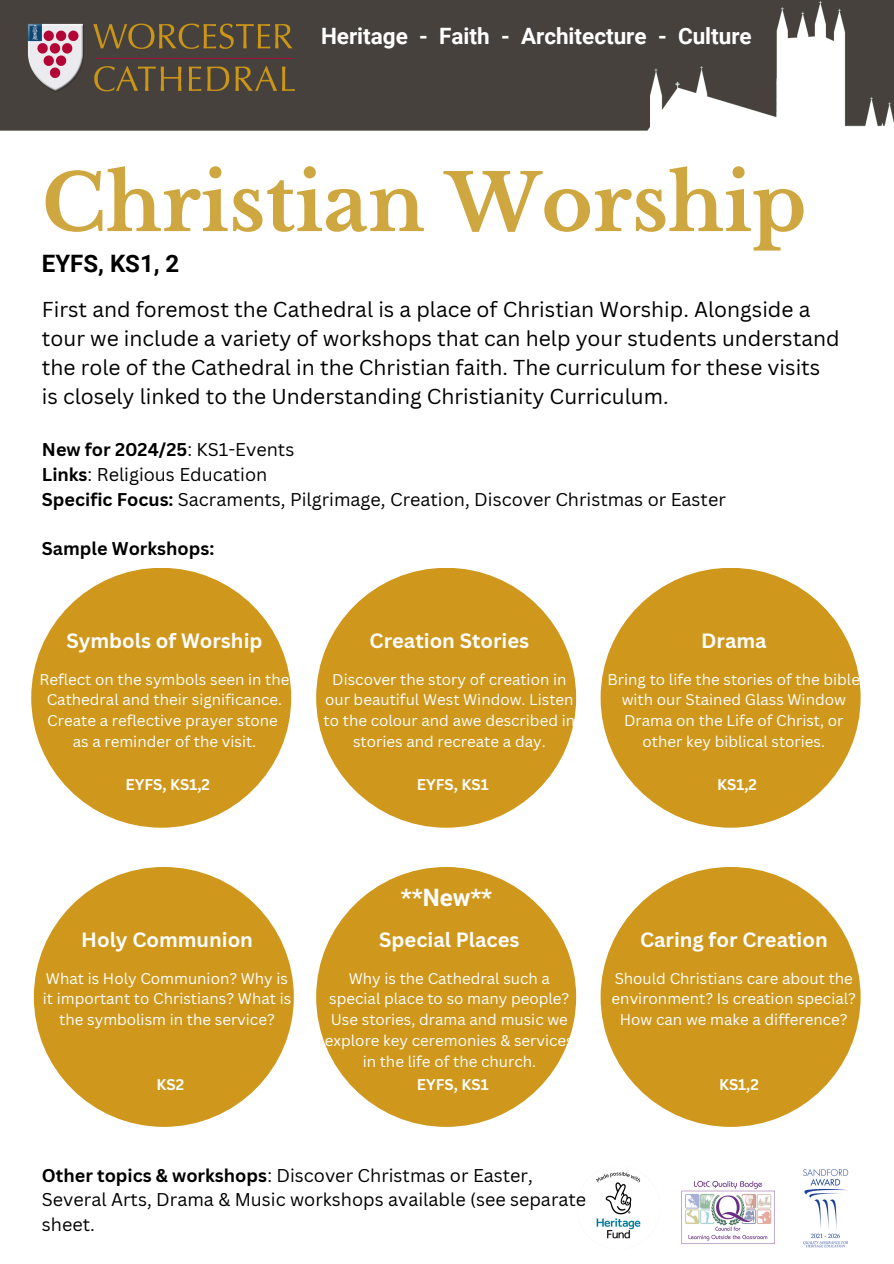
<style>
.page{position:relative;width:894px;height:1264px;background:#fff}
.page>*{position:absolute;margin:0;border:0;box-sizing:border-box;transform-origin:0 0}
.t1{font:700 78px "Libre Baskerville";color:#cfa741}
.t2{font:700 24px "Roboto";color:#000}
.t3{font:700 24px "Roboto";color:#fff}
.t4{font:700 22.5px "Roboto";color:#fff}
.t5{font:21px/29.2px "Canva Sans";color:#000}
.t6{font:700 20.1px "Canva Sans";color:#fff}
.t7{font:18px/24.8px "Canva Sans";color:#000}
.t8{font:700 18px "Canva Sans";color:#000}
.t9{font:15.15px/20.7px "Canva Sans";color:#fff;text-align:center}
.t10{font:700 15.15px "Canva Sans";color:#fff}
.s1{font-weight:400}
.s2{font-weight:700}
</style>
<div class="page">
<img style="left:0;top:0;width:893px;height:131px">
<img style="left:596px;top:1171px;width:45px;height:68px">
<img style="left:681px;top:1180px;width:94px;height:64px">
<img style="left:803px;top:1169px;width:46px;height:79px">
<img style="left:28px;top:23px;width:268px;height:70px">
<div style="left:31px;top:568px;width:260px;height:259px;background:#cf981c;border-radius:50%"></div>
<div style="left:316px;top:568px;width:260px;height:259px;background:#cf981c;border-radius:50%"></div>
<div style="left:600px;top:568px;width:260px;height:259px;background:#cf981c;border-radius:50%"></div>
<div style="left:34px;top:867px;width:260px;height:259px;background:#cf981c;border-radius:50%"></div>
<div style="left:316px;top:867px;width:260px;height:259px;background:#cf981c;border-radius:50%"></div>
<div style="left:600px;top:867px;width:260px;height:259px;background:#cf981c;border-radius:50%"></div>
<h5 class="t4" style="left:321px;top:23px;width:432px">Heritage - Faith - Architecture - Culture</h5>
<h2 class="t1" style="left:42px;top:155px;width:765px">Christian Worship</h2>
<p class="t2" style="left:42px;top:250px;width:139px">EYFS, KS1, 2</p>
<p class="t5" style="left:42px;top:294px;width:799px">First and foremost the Cathedral is a place of Christian Worship. Alongside a tour we include a variety of workshops that can help your students understand the role of the Cathedral in the Christian faith. The curriculum for these visits is closely linked to the Understanding Christianity Curriculum.</p>
<h6 class="t8" style="left:42px;top:437px;width:254px">New for 2024/25<span class="s1">: KS1-Events</span></h6>
<p class="t7" style="left:42px;top:461px;width:227px"><span class="s2">Links</span>: Religious Education</p>
<p class="t7" style="left:42px;top:486px;width:685px"><span class="s2">Specific Focus:</span> Sacraments, Pilgrimage, Creation, Discover Christmas or Easter</p>
<p class="t8" style="left:42px;top:536px;width:174px">Sample Workshops:</p>
<h4 class="t6" style="left:66px;top:626px;width:197px">Symbols of Worship</h4>
<p class="t9" style="left:39px;top:668px;width:251px">Reflect on the symbols seen in the<br>Cathedral and their significance.</p>
<p class="t9" style="left:47px;top:709px;width:232px">Create a reflective prayer stone</p>
<h4 class="t9" style="left:73px;top:730px;width:185px">as a reminder of the visit.</h4>
<p class="t10" style="left:125px;top:774px;width:86px">EYFS, KS1,2</p>
<p class="t6" style="left:369px;top:626px;width:161px">Creation Stories</p>
<h4 class="t9" style="left:323px;top:668px;width:253px">Discover the story of creation in our beautiful West Window. Listen to the colour and awe described in stories and recreate a day.</h4>
<p class="t10" style="left:416px;top:774px;width:73px">EYFS, KS1</p>
<p class="t6" style="left:701px;top:626px;width:67px">Drama</p>
<h4 class="t9" style="left:607px;top:668px;width:254px">Bring to life the stories of the bible with our Stained Glass Window<br>Drama on the Life of Christ, or other key biblical stories.</h4>
<p class="t10" style="left:717px;top:774px;width:41px">KS1,2</p>
<p class="t6" style="left:81px;top:925px;width:173px">Holy Communion</p>
<h4 class="t9" style="left:43px;top:967px;width:250px">What is Holy Communion? Why is it important to Christians? What is the symbolism in the service?</h4>
<p class="t10" style="left:156px;top:1073px;width:29px">KS2</p>
<p class="t3" style="left:401px;top:883px;width:93px">**New**</p>
<h3 class="t6" style="left:379px;top:925px;width:142px">Special Places</h3>
<p class="t9" style="left:325px;top:967px;width:250px">Why is the Cathedral such a special place to so many people?<br>Use stories, drama and music we explore key ceremonies &amp; services in the life of the church.</p>
<h4 class="t10" style="left:416px;top:1073px;width:73px">EYFS, KS1</h4>
<p class="t6" style="left:639px;top:925px;width:189px">Caring for Creation</p>
<p class="t9" style="left:611px;top:967px;width:246px">Should Christians care about the environment? Is creation special?<br>How can we make a difference?</p>
<p class="t10" style="left:718px;top:1073px;width:41px">KS1,2</p>
<p class="t7" style="left:42px;top:1162px;width:492px"><span class="s2">Other topics &amp; workshops</span>: Discover Christmas or Easter,</p>
<p class="t7" style="left:42px;top:1187px;width:545px">Several Arts, Drama &amp; Music workshops available (see separate sheet.</p>
</div>
